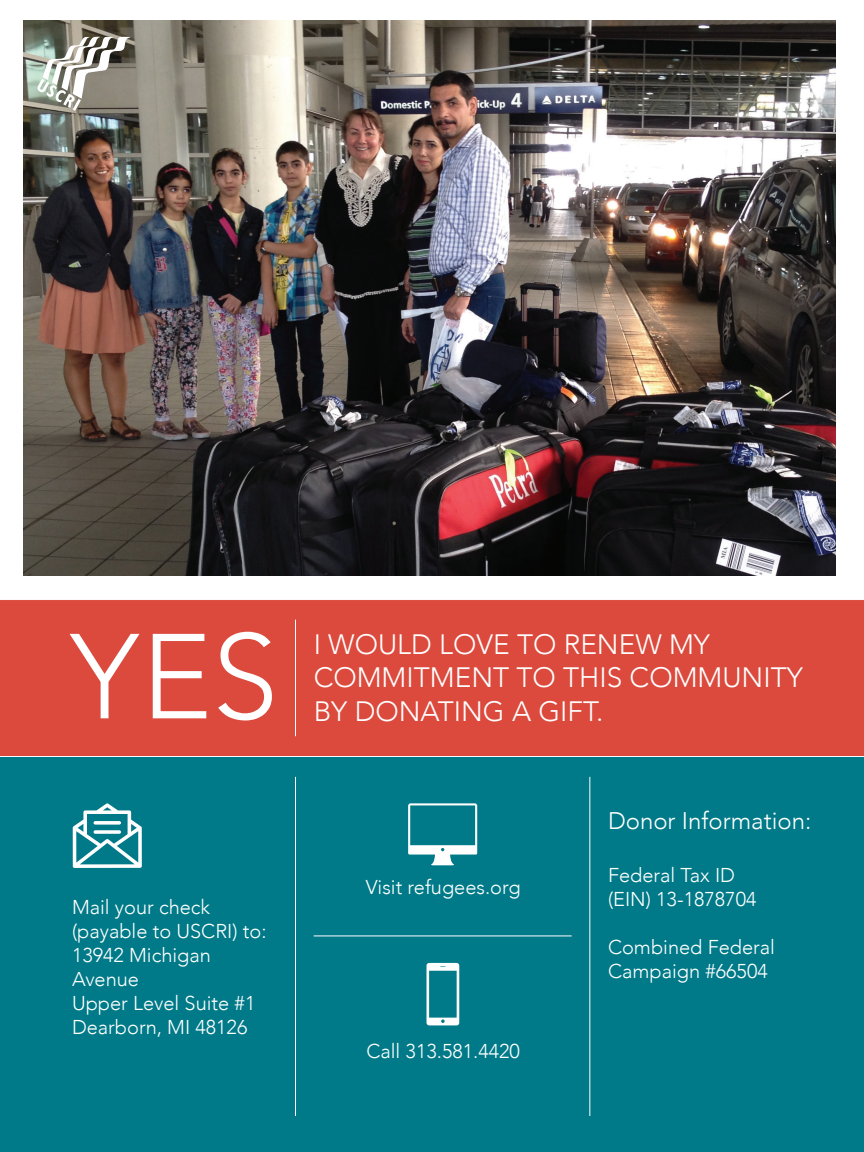
<style>
.page{position:relative;width:864px;height:1152px;background:#fff}
.page>*{position:absolute;margin:0;border:0;box-sizing:border-box;transform-origin:0 0}
.t1{font:300 119.2px "Avenir";color:#fff}
.t2{font:300 28px/33.6px "Avenir";color:#fff}
.t3{font:300 24px "Avenir";color:#fff}
.t4{font:300 20px/24px "Avenir";color:#fff}
</style>
<div class="page">
<img style="left:23px;top:20px;width:812px;height:556px">
<div style="left:0;top:599px;width:864px;height:158px;background:#dc4a3d"></div>
<div style="left:0;top:757px;width:864px;height:395px;background:#007a88"></div>
<hr style="left:295px;top:620px;width:1px;height:116px;background:#fff">
<hr style="left:295px;top:777px;width:1px;height:339px;background:#fff">
<hr style="left:589px;top:777px;width:1px;height:339px;background:#fff">
<hr style="left:0;top:756px;width:864px;height:1px;background:#fff">
<hr style="left:0;top:599px;width:864px;height:1px;background:#fff">
<hr style="left:314px;top:935px;width:258px;height:1px;background:#fff">
<svg style="left:408px;top:803px;width:69px;height:62px"></svg>
<svg style="left:73px;top:803px;width:69px;height:65px"></svg>
<svg style="left:94px;top:821px;width:27px;height:4px"></svg>
<svg style="left:94px;top:830px;width:27px;height:4px"></svg>
<svg style="left:427px;top:963px;width:32px;height:62px"></svg>
<svg style="left:37px;top:37px;width:94px;height:74px"></svg>
<h1 class="t1" style="left:70px;top:607px;width:209px">YES</h1>
<p class="t4" style="left:72px;top:896px;width:196px">Mail your check (payable to USCRI) to:<br>13942 Michigan<br>Avenue<br>Upper Level Suite #1<br>Dearborn, MI 48126</p>
<h2 class="t2" style="left:314px;top:627px;width:491px">I WOULD LOVE TO RENEW MY<br>COMMITMENT TO THIS COMMUNITY<br>BY DONATING A GIFT.</h2>
<p class="t4" style="left:366px;top:875px;width:156px">Visit refugees.org</p>
<p class="t4" style="left:366px;top:1039px;width:155px">Call 313.581.4420</p>
<p class="t3" style="left:608px;top:807px;width:205px">Donor Information:</p>
<p class="t4" style="left:608px;top:863px;width:150px">Federal Tax ID (EIN) 13-1878704</p>
<p class="t4" style="left:608px;top:935px;width:169px">Combined Federal<br>Campaign #66504</p>
</div>
